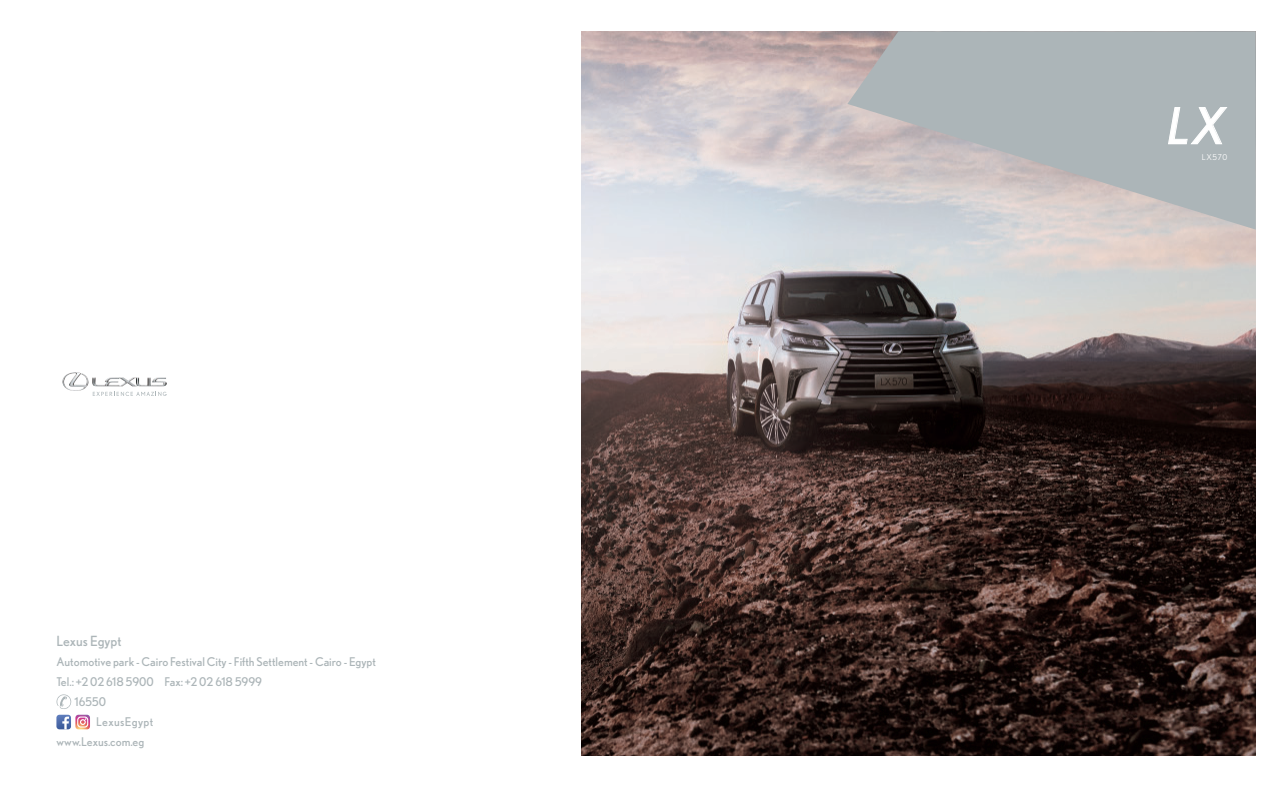
<style>
.page{position:relative;width:1287px;height:786px;background:#fff}
.page>*{position:absolute;margin:0;border:0;box-sizing:border-box;transform-origin:0 0}
.t1{font:italic 49.6px "Nobel";color:#fff}
.t2{font:14px "Nobel";color:#acb5b8}
.t3{font:12px "Nobel";color:#acb5b8}
.t4{font:12px "Nobel";letter-spacing:.03em;color:#acb5b8}
.t5{font:8px "Nobel";letter-spacing:.085em;color:#fff}
</style>
<div class="page">
<img style="left:581px;top:31px;width:675px;height:724px">
<svg style="left:93px;top:391px;width:74px;height:5px"></svg>
<svg style="left:847px;top:31px;width:409px;height:198px;background:#b7babc"></svg>
<img style="left:62px;top:372px;width:61px;height:19px">
<svg style="left:1168px;top:107px;width:59px;height:37px;background:#b6bec0"></svg>
<svg style="left:56px;top:694px;width:34px;height:35px"></svg>
<p class="t2" style="left:57px;top:632px;width:66px">Lexus Egypt</p>
<p class="t3" style="left:57px;top:654px;width:321px">Automotive park - Cairo Festival City - Fifth Settlement - Cairo - Egypt</p>
<p class="t3" style="left:57px;top:674px;width:207px">Tel.: +2 02 618 5900 Fax: +2 02 618 5999</p>
<p class="t3" style="left:75px;top:694px;width:33px">16550</p>
<p class="t4" style="left:96px;top:714px;width:59px">LexusEgypt</p>
<p class="t3" style="left:57px;top:734px;width:89px">www.Lexus.com.eg</p>
<p class="t1" style="left:1168px;top:97px;width:59px">LX</p>
<p class="t5" style="left:1202px;top:152px;width:27px">LX570</p>
</div>
